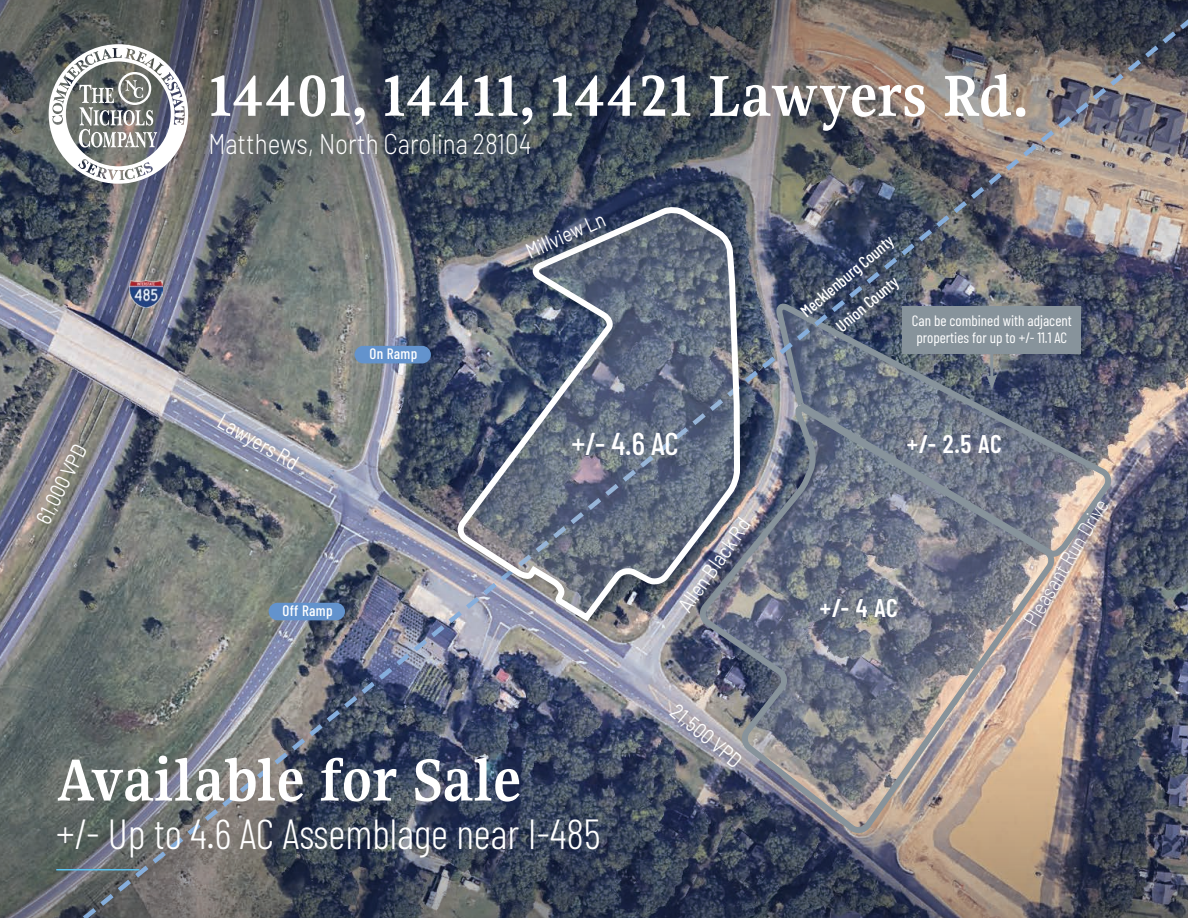
<style>
.page{position:relative;width:1188px;height:918px;background:#fff}
.page>*{position:absolute;margin:0;border:0;box-sizing:border-box;transform-origin:0 0}
.t1{font:700 65.1px "Gupter";letter-spacing:.01em;color:#fff}
.t2{font:700 63.6px "Gupter";letter-spacing:.01em;color:#fff}
.t3{font:300 42px "Barlow Condensed";color:#fff}
.t4{font:500 31.5px "Barlow Condensed";color:#fff}
.t5{font:300 28.5px "Barlow";color:#fff;scale:.84 1}
.t6{font:600 25.5px "Barlow Condensed";color:#fff}
.t7{font:21.45px "Barlow";color:#fff;scale:.84 1}
.t8{font:300 21.45px "Barlow";color:#fff;scale:.84 1}
.t9{font:500 16.5px "Barlow Condensed";color:#fff}
.t10{font:15px/16.5px "Barlow Condensed";color:#fff;text-align:center}
.t11{font:500 15px "Barlow Condensed";letter-spacing:.02em;color:#fff}
</style>
<div class="page">
<svg style="left:0;top:0;width:43px;height:524px;background:#61666e"></svg>
<svg style="left:0;top:524px;width:43px;height:394px;background:#6b7173"></svg>
<img style="left:43px;top:0;width:1145px;height:918px">
<div style="left:454px;top:204px;width:298px;height:428px;background:#020304;opacity:.3"></div>
<svg style="left:452px;top:201px;width:291px;height:424px;background:#6a7385"></svg>
<div style="left:215px;top:412px;width:97px;height:71px;background:#020304;opacity:.2"></div>
<div style="left:524px;top:214px;width:95px;height:57px;background:#020304;opacity:.2"></div>
<img style="left:129px;top:281px;width:34px;height:26px">
<div style="left:667px;top:702px;width:87px;height:77px;background:#020304;opacity:.2"></div>
<div style="left:34px;top:442px;width:65px;height:94px;background:#020304;opacity:.2"></div>
<div style="left:355px;top:346px;width:76px;height:17px;background:#6393cd;border-radius:9px"></div>
<div style="left:269px;top:603px;width:76px;height:17px;background:#6393cd;border-radius:9px"></div>
<hr style="left:990px;top:335px;width:3px;height:44px;background:#87939b">
<svg style="left:986px;top:374px;width:12px;height:16px"></svg>
<div style="left:903px;top:307px;width:178px;height:47px;background:#87939b"></div>
<div style="left:677px;top:515px;width:86px;height:111px;background:#020304;opacity:.2"></div>
<div style="left:1021px;top:499px;width:100px;height:140px;background:#020304;opacity:.2"></div>
<hr style="left:56px;top:869px;width:84px;height:1px;background:#58c4f1">
<svg style="left:49px;top:44px;width:139px;height:140px"></svg>
<p class="t2" style="left:208px;top:63px;width:821px">14401, 14411, 14421 Lawyers Rd.</p>
<p class="t5" style="left:208px;top:126px;width:386px">Matthews, North Carolina 28104</p>
<p class="t7" style="left:30px;top:516px;width:103px;rotate:-63deg">61,000 VPD</p>
<p class="t7" style="left:226px;top:408px;width:108px;rotate:30deg">Lawyers Rd</p>
<p class="t11" style="left:370px;top:343px;width:49px">On Ramp</p>
<p class="t7" style="left:522px;top:240px;width:102px;rotate:-24deg">Millview Ln</p>
<p class="t4" style="left:571px;top:421px;width:109px">+/- 4.6 AC</p>
<p class="t9" style="left:795px;top:304px;width:117px;rotate:-40deg">Mecklenburg County</p>
<p class="t9" style="left:831px;top:319px;width:77px;rotate:-40deg">Union County</p>
<p class="t10" style="left:912px;top:312px;width:161px">Can be combined with adjacent properties for up to +/- 11.1 AC</p>
<p class="t6" style="left:907px;top:426px;width:97px">+/- 2.5 AC</p>
<p class="t7" style="left:672px;top:602px;width:132px;rotate:-55deg">Allen Black Rd</p>
<p class="t11" style="left:282px;top:600px;width:52px">Off Ramp</p>
<p class="t6" style="left:820px;top:589px;width:80px">+/- 4 AC</p>
<p class="t8" style="left:1017px;top:617px;width:173px;rotate:-59deg">Pleasant Run Drive</p>
<p class="t1" style="left:56px;top:746px;width:466px">Available for Sale</p>
<p class="t3" style="left:56px;top:803px;width:546px">+/- Up to 4.6 AC Assemblage near I-485</p>
<p class="t7" style="left:682px;top:698px;width:103px;rotate:40deg">21,500 VPD</p>
</div>
